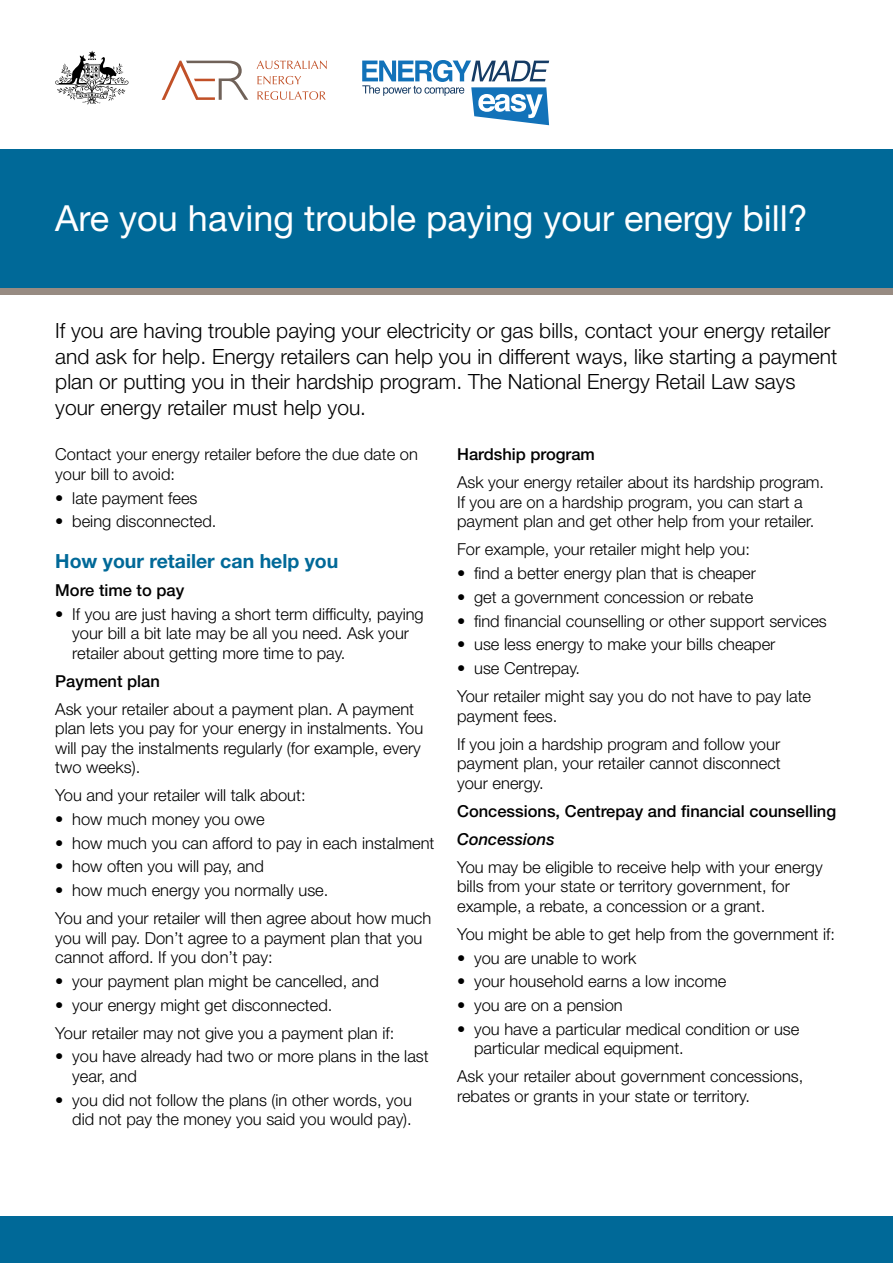
<style>
.page{position:relative;width:893px;height:1263px;background:#fff}
.page>*{position:absolute;margin:0;border:0;box-sizing:border-box;transform-origin:0 0}
._02_Factsheet_title{font:36px "Helvetica Neue LT Std";color:#fff}
._01_INTRO_body{font:300 21px/25.5px "Helvetica Neue LT Std";color:#000}
._02_heading_1{font:700 19.5px "Helvetica Neue LT Std";color:#006998}
._01_body_text{font:300 16.5px/19.5px "Helvetica Neue LT Std";color:#000}
._02_heading_2{font:500 16.5px "Helvetica Neue LT Std";color:#000}
._02_heading_3{font:italic 500 16.5px "Helvetica Neue LT Std";color:#000}
</style>
<div class="page">
<div style="left:0;top:149px;width:893px;height:139px;background:#006998"></div>
<div style="left:0;top:1216px;width:893px;height:47px;background:#006998"></div>
<div style="left:0;top:288px;width:893px;height:7px;background:#978b82"></div>
<svg style="left:362px;top:60px;width:188px;height:66px"></svg>
<svg style="left:257px;top:61px;width:70px;height:8px"></svg>
<svg style="left:257px;top:76px;width:44px;height:8px"></svg>
<svg style="left:257px;top:91px;width:69px;height:9px"></svg>
<svg style="left:162px;top:61px;width:86px;height:39px"></svg>
<svg style="left:55px;top:51px;width:73px;height:53px"></svg>
<p class="_02_Factsheet_title" style="left:55px;top:197px;width:754px">Are you having trouble paying your energy bill?</p>
<p class="_01_INTRO_body" style="left:55px;top:317px;width:783px">If you are having trouble paying your electricity or gas bills, contact your energy retailer and ask for help. Energy retailers can help you in different ways, like starting a payment plan or putting you in their hardship program. The National Energy Retail Law says your energy retailer must help you.</p>
<p class="_01_body_text" style="left:55px;top:444px;width:364px">Contact your energy retailer before the due date on your bill to avoid:</p>
<p class="_01_body_text" style="left:55px;top:488px;width:144px">• late payment fees</p>
<p class="_01_body_text" style="left:55px;top:511px;width:163px">• being disconnected.</p>
<h1 class="_02_heading_1" style="left:55px;top:549px;width:285px">How your retailer can help you</h1>
<p class="_02_heading_2" style="left:55px;top:580px;width:130px">More time to pay</p>
<p class="_01_body_text" style="left:72px;top:604px;width:353px;text-indent:-17px">• If you are just having a short term difficulty, paying your bill a bit late may be all you need. Ask your retailer about getting more time to pay.</p>
<p class="_02_heading_2" style="left:55px;top:671px;width:106px">Payment plan</p>
<p class="_01_body_text" style="left:55px;top:699px;width:369px">Ask your retailer about a payment plan. A payment plan lets you pay for your energy in instalments. You will pay the instalments regularly (for example, every two weeks).</p>
<p class="_01_body_text" style="left:55px;top:785px;width:252px">You and your retailer will talk about:</p>
<p class="_01_body_text" style="left:55px;top:809px;width:211px">• how much money you owe</p>
<p class="_01_body_text" style="left:55px;top:833px;width:381px">• how much you can afford to pay in each instalment</p>
<p class="_01_body_text" style="left:55px;top:856px;width:210px">• how often you will pay, and</p>
<p class="_01_body_text" style="left:55px;top:880px;width:275px">• how much energy you normally use.</p>
<p class="_01_body_text" style="left:55px;top:908px;width:377px">You and your retailer will then agree about how much you will pay. Don’t agree to a payment plan that you cannot afford. If you don’t pay:</p>
<p class="_01_body_text" style="left:55px;top:971px;width:325px">• your payment plan might be cancelled, and</p>
<p class="_01_body_text" style="left:55px;top:995px;width:279px">• your energy might get disconnected.</p>
<p class="_01_body_text" style="left:55px;top:1023px;width:340px">Your retailer may not give you a payment plan if:</p>
<p class="_01_body_text" style="left:72px;top:1046px;width:358px;text-indent:-17px">• you have already had two or more plans in the last year, and</p>
<p class="_01_body_text" style="left:55px;top:1090px;width:358px;text-align:right">• you did not follow the plans (in other words, you did not pay the money you said you would pay).</p>
<p class="_02_heading_2" style="left:457px;top:445px;width:139px">Hardship program</p>
<p class="_01_body_text" style="left:457px;top:472px;width:369px">Ask your energy retailer about its hardship program.<br>If you are on a hardship program, you can start a payment plan and get other help from your retailer.</p>
<p class="_01_body_text" style="left:457px;top:539px;width:294px">For example, your retailer might help you:</p>
<p class="_01_body_text" style="left:457px;top:563px;width:300px">• find a better energy plan that is cheaper</p>
<p class="_01_body_text" style="left:457px;top:587px;width:298px">• get a government concession or rebate</p>
<p class="_01_body_text" style="left:457px;top:611px;width:371px">• find financial counselling or other support services</p>
<p class="_01_body_text" style="left:457px;top:634px;width:320px">• use less energy to make your bills cheaper</p>
<p class="_01_body_text" style="left:457px;top:658px;width:125px">• use Centrepay.</p>
<p class="_01_body_text" style="left:457px;top:686px;width:355px">Your retailer might say you do not have to pay late payment fees.</p>
<p class="_01_body_text" style="left:457px;top:734px;width:325px;text-align:justify">If you join a hardship program and follow your payment plan, your retailer cannot disconnect your energy.</p>
<p class="_02_heading_2" style="left:457px;top:801px;width:381px">Concessions, Centrepay and financial counselling</p>
<p class="_02_heading_3" style="left:457px;top:829px;width:99px">Concessions</p>
<p class="_01_body_text" style="left:457px;top:857px;width:367px">You may be eligible to receive help with your energy bills from your state or territory government, for example, a rebate, a concession or a grant.</p>
<p class="_01_body_text" style="left:457px;top:924px;width:379px">You might be able to get help from the government if:</p>
<p class="_01_body_text" style="left:457px;top:947px;width:181px">• you are unable to work</p>
<p class="_01_body_text" style="left:457px;top:971px;width:271px">• your household earns a low income</p>
<p class="_01_body_text" style="left:457px;top:995px;width:167px">• you are on a pension</p>
<p class="_01_body_text" style="left:474px;top:1019px;width:327px;text-indent:-17px">• you have a particular medical condition or use particular medical equipment.</p>
<p class="_01_body_text" style="left:457px;top:1066px;width:348px">Ask your retailer about government concessions, rebates or grants in your state or territory.</p>
</div>
